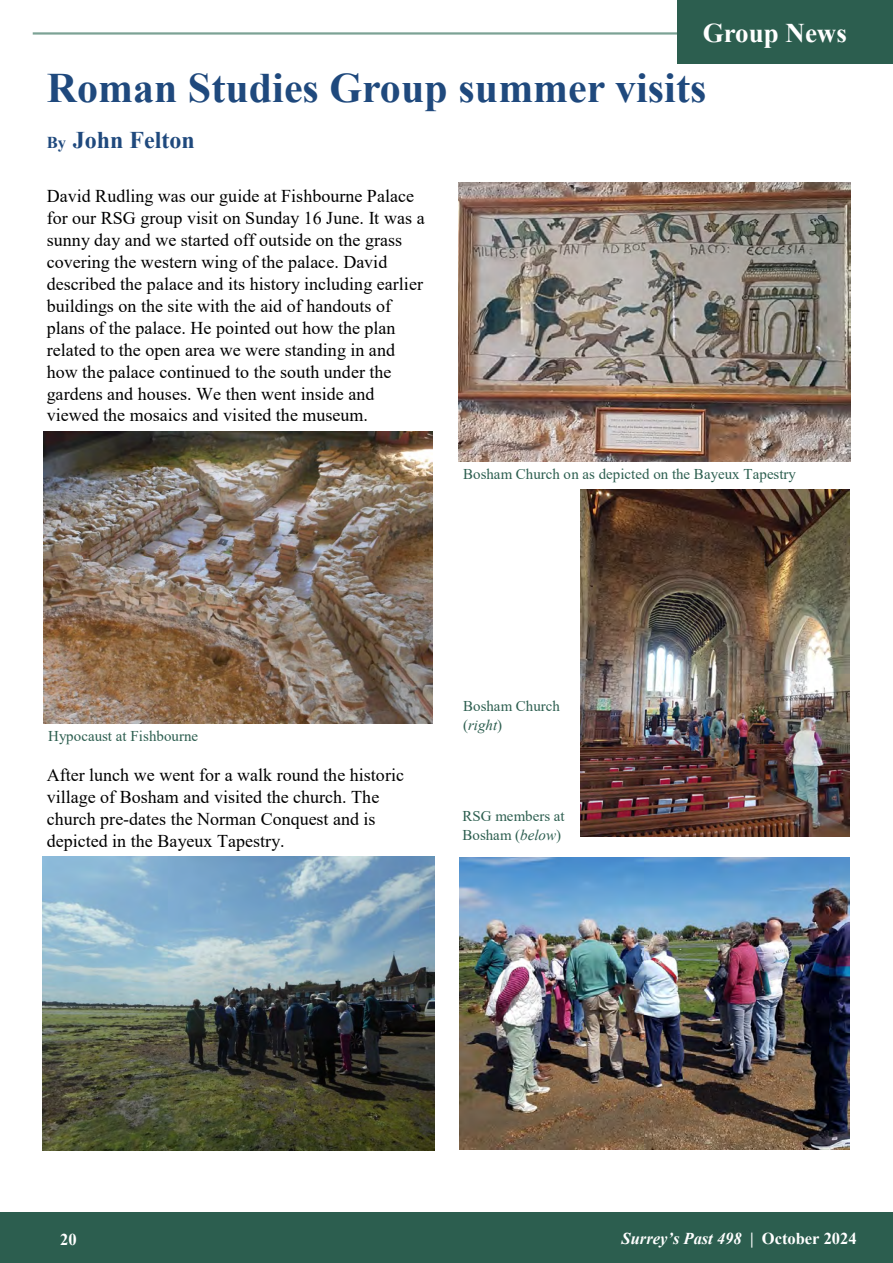
<style>
.page{position:relative;width:893px;height:1263px;background:#fff}
.page>*{position:absolute;margin:0;border:0;box-sizing:border-box;transform-origin:0 0}
.t1{font:700 42px "Times New Roman";color:#1f497d}
.t2{font:700 27px "Times New Roman";color:#fff}
.t3{font:700 24px "Times New Roman";color:#1f497d}
.t4{font:18px/21.9px "Times New Roman";color:#000}
.t5{font:italic 700 16.5px "Times New Roman";color:#fff}
.t6{font:700 16.5px "Times New Roman";color:#fff}
.t7{font:15px/18.9px "Times New Roman";color:#2c5e4f}
.s1{font-size:16.5px}
.s2{font-style:italic}
.s3{font-style:normal}
</style>
<div class="page">
<div style="left:0;top:1212px;width:893px;height:51px;background:#2c5e4f"></div>
<hr style="left:33px;top:32px;width:828px;height:3px;background:#7ca295">
<div style="left:678px;top:0;width:215px;height:63px;background:#2c5e4f"></div>
<img style="left:581px;top:490px;width:269px;height:346px">
<img style="left:43px;top:432px;width:389px;height:291px">
<img style="left:42px;top:856px;width:393px;height:294px">
<img style="left:458px;top:183px;width:392px;height:279px">
<img style="left:460px;top:858px;width:389px;height:292px">
<p class="t2" style="left:703px;top:14px;width:146px">Group News</p>
<p class="t1" style="left:47px;top:58px;width:661px">Roman Studies Group summer visits</p>
<p class="t3" style="left:47px;top:123px;width:149px"><span class="s1">By</span> John Felton</p>
<p class="t4" style="left:47px;top:185px;width:379px">David Rudling was our guide at Fishbourne Palace for our RSG group visit on Sunday 16 June. It was a sunny day and we started off outside on the grass covering the western wing of the palace. David described the palace and its history including earlier buildings on the site with the aid of handouts of plans of the palace. He pointed out how the plan related to the open area we were standing in and how the palace continued to the south under the gardens and houses. We then went inside and viewed the mosaics and visited the museum.</p>
<p class="t7" style="left:463px;top:464px;width:334px">Bosham Church on as depicted on the Bayeux Tapestry</p>
<p class="t7" style="left:48px;top:725px;width:152px">Hypocaust at Fishbourne</p>
<p class="t4" style="left:47px;top:764px;width:359px">After lunch we went for a walk round the historic village of Bosham and visited the church. The church pre-dates the Norman Conquest and is depicted in the Bayeux Tapestry.</p>
<p class="t7" style="left:463px;top:696px;width:98px">Bosham Church (<span class="s2">right</span>)</p>
<p class="t7" style="left:462px;top:806px;width:104px">RSG members at<br>Bosham (<span class="s2">below</span>)</p>
<p class="t6" style="left:60px;top:1228px;width:18px">20</p>
<p class="t5" style="left:621px;top:1227px;width:237px">Surrey’s Past 498 <span class="s3">| October 2024</span></p>
</div>
